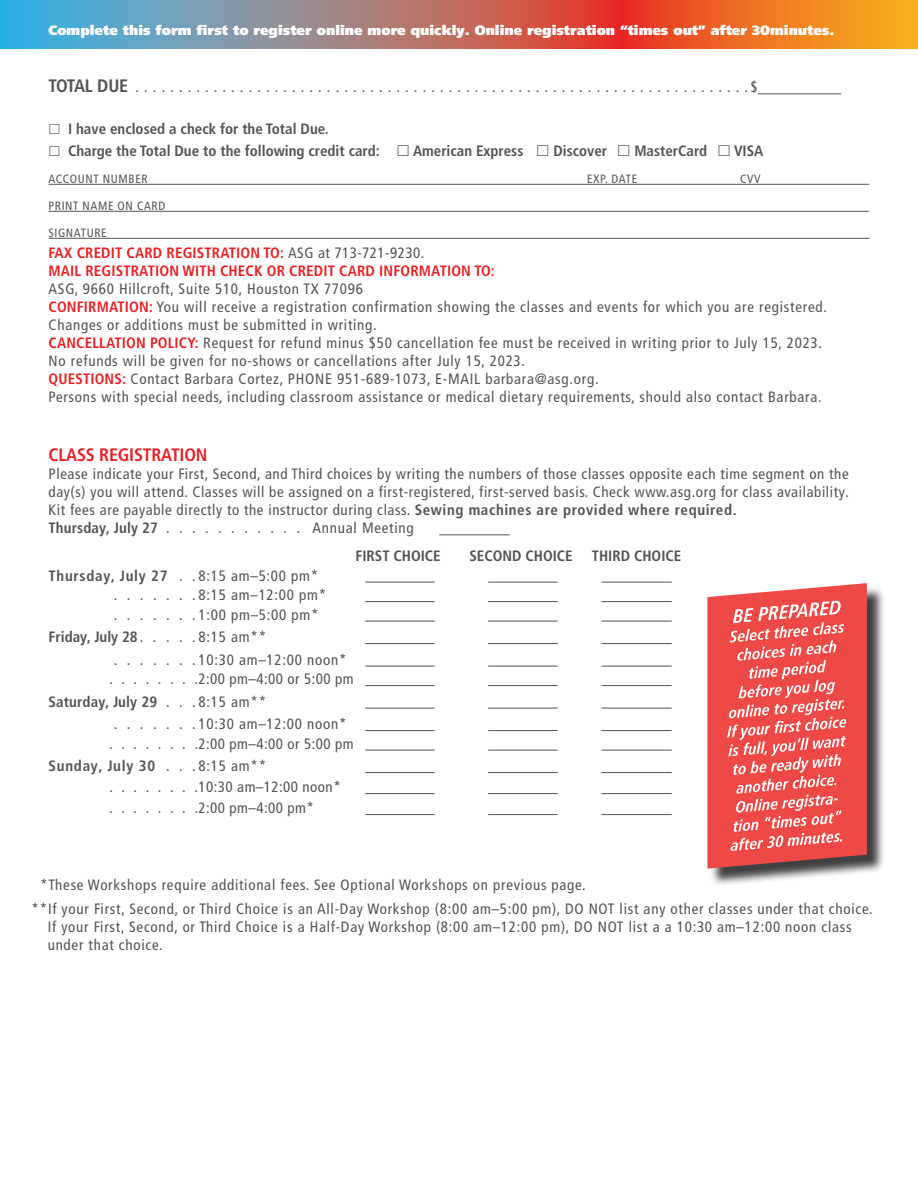
<style>
.page{position:relative;width:918px;height:1188px;background:#fff}
.page>*{position:absolute;margin:0;border:0;box-sizing:border-box;transform-origin:0 0}
.t1{font:700 condensed 18px "Frutiger LT Pro";letter-spacing:-.01em;color:#e82225}
.t2{font:condensed 15px/18px "Frutiger LT Pro";letter-spacing:.05em;color:#545454}
.t3{font:700 condensed 15px/21.8px "Frutiger LT Pro";color:#545454}
.t4{font:condensed 15px/22.5px "Frutiger LT Pro";letter-spacing:.03em;color:#545454}
.t5{font:700 condensed 15px/18px "Frutiger LT Pro";letter-spacing:.01em;color:#e82225}
.t6{font:700 condensed 15px "Frutiger LT Pro";letter-spacing:.05em;color:#545454}
.t7{font:900 13.5px "Frutiger LT Pro";color:#fff}
.t8{font:condensed 12px "Frutiger LT Pro";letter-spacing:.05em;color:#545454}
.s1{font-weight:400;color:#545454}
.s2{font-weight:700;color:#e82225}
.s3{font-weight:700}
.s4{font-weight:400}
</style>
<div class="page">
<svg style="left:0;top:0;width:918px;height:49px;background:#b27e69"></svg>
<hr style="left:758px;top:93px;width:83px;height:1px;background:#545454">
<hr style="left:49px;top:184px;width:820px;height:1px;background:#545454">
<hr style="left:49px;top:211px;width:820px;height:1px;background:#545454">
<hr style="left:49px;top:238px;width:821px;height:1px;background:#545454">
<hr style="left:439px;top:534px;width:71px;height:1px;background:#545454">
<hr style="left:365px;top:582px;width:70px;height:1px;background:#545454">
<hr style="left:488px;top:582px;width:70px;height:1px;background:#545454">
<hr style="left:601px;top:582px;width:71px;height:1px;background:#545454">
<hr style="left:365px;top:601px;width:70px;height:1px;background:#545454">
<hr style="left:488px;top:601px;width:70px;height:1px;background:#545454">
<hr style="left:601px;top:601px;width:71px;height:1px;background:#545454">
<hr style="left:365px;top:621px;width:70px;height:1px;background:#545454">
<hr style="left:488px;top:621px;width:70px;height:1px;background:#545454">
<hr style="left:601px;top:621px;width:71px;height:1px;background:#545454">
<hr style="left:365px;top:643px;width:70px;height:1px;background:#545454">
<hr style="left:488px;top:643px;width:70px;height:1px;background:#545454">
<hr style="left:601px;top:643px;width:71px;height:1px;background:#545454">
<hr style="left:365px;top:666px;width:70px;height:1px;background:#545454">
<hr style="left:488px;top:666px;width:70px;height:1px;background:#545454">
<hr style="left:601px;top:666px;width:71px;height:1px;background:#545454">
<hr style="left:365px;top:685px;width:70px;height:1px;background:#545454">
<hr style="left:488px;top:685px;width:70px;height:1px;background:#545454">
<hr style="left:601px;top:685px;width:71px;height:1px;background:#545454">
<hr style="left:365px;top:708px;width:70px;height:1px;background:#545454">
<hr style="left:488px;top:708px;width:70px;height:1px;background:#545454">
<hr style="left:601px;top:708px;width:71px;height:1px;background:#545454">
<hr style="left:365px;top:730px;width:70px;height:1px;background:#545454">
<hr style="left:488px;top:730px;width:70px;height:1px;background:#545454">
<hr style="left:601px;top:730px;width:71px;height:1px;background:#545454">
<hr style="left:365px;top:750px;width:70px;height:1px;background:#545454">
<hr style="left:488px;top:750px;width:70px;height:1px;background:#545454">
<hr style="left:601px;top:750px;width:71px;height:1px;background:#545454">
<hr style="left:365px;top:772px;width:70px;height:1px;background:#545454">
<hr style="left:488px;top:772px;width:70px;height:1px;background:#545454">
<hr style="left:601px;top:772px;width:71px;height:1px;background:#545454">
<hr style="left:365px;top:793px;width:70px;height:1px;background:#545454">
<hr style="left:488px;top:793px;width:70px;height:1px;background:#545454">
<hr style="left:601px;top:793px;width:71px;height:1px;background:#545454">
<hr style="left:365px;top:814px;width:70px;height:1px;background:#545454">
<hr style="left:488px;top:814px;width:70px;height:1px;background:#545454">
<hr style="left:601px;top:814px;width:71px;height:1px;background:#545454">
<div style="left:710px;top:586px;width:176px;height:301px;background:#000;opacity:.75"></div>
<svg style="left:707px;top:583px;width:160px;height:286px;background:#e45756"></svg>
<svg style="left:727px;top:600px;width:119px;height:251px;background:#f16c6a"></svg>
<p class="t7" style="left:49px;top:22px;width:787px">Complete this form first to register online more quickly. Online registration “times out” after 30minutes.</p>
<p class="t3" style="left:68px;top:118px;width:313px">I have enclosed a check for the Total Due.<br>Charge the Total Due to the following credit card:</p>
<p class="t2" style="left:751px;top:78px;width:9px">$</p>
<p class="t3" style="left:413px;top:140px;width:112px">American Express</p>
<p class="t3" style="left:553px;top:140px;width:55px">Discover</p>
<p class="t3" style="left:634px;top:140px;width:74px">MasterCard</p>
<p class="t3" style="left:734px;top:140px;width:31px">VISA</p>
<p class="t8" style="left:49px;top:172px;width:101px">ACCOUNT NUMBER</p>
<p class="t8" style="left:587px;top:172px;width:52px">EXP. DATE</p>
<p class="t8" style="left:740px;top:172px;width:22px">CVV</p>
<p class="t8" style="left:49px;top:199px;width:118px">PRINT NAME ON CARD</p>
<p class="t8" style="left:49px;top:226px;width:60px">SIGNATURE</p>
<p class="t5" style="left:49px;top:244px;width:448px">FAX CREDIT CARD REGISTRATION TO: <span class="s1">ASG at 713-721-9230.<br></span>MAIL REGISTRATION WITH CHECK OR CREDIT CARD INFORMATION TO:</p>
<p class="t2" style="left:49px;top:280px;width:780px">ASG, 9660 Hillcroft, Suite 510, Houston TX 77096<br><span class="s2">CONFIRMATION:</span> You will receive a registration confirmation showing the classes and events for which you are registered.<br>Changes or additions must be submitted in writing.<br><span class="s2">CANCELLATION POLICY:</span> Request for refund minus $50 cancellation fee must be received in writing prior to July 15, 2023.<br>No refunds will be given for no-shows or cancellations after July 15, 2023.<br><span class="s2">QUESTIONS:</span> Contact Barbara Cortez, PHONE 951-689-1073, E-MAIL barbara@asg.org.<br>Persons with special needs, including classroom assistance or medical dietary requirements, should also contact Barbara.</p>
<p class="t1" style="left:49px;top:444px;width:160px">CLASS REGISTRATION</p>
<p class="t2" style="left:49px;top:465px;width:802px">Please indicate your First, Second, and Third choices by writing the numbers of those classes opposite each time segment on the day(s) you will attend. Classes will be assigned on a first-registered, first-served basis. Check www.asg.org for class availability.<br>Kit fees are payable directly to the instructor during class. <span class="s3">Sewing machines are provided where required.<br>Thursday, July 27</span> ............</p>
<p class="t2" style="left:313px;top:519px;width:103px">Annual Meeting</p>
<p class="t3" style="left:355px;top:545px;width:87px">FIRST CHOICE</p>
<p class="t3" style="left:469px;top:545px;width:105px">SECOND CHOICE</p>
<p class="t3" style="left:592px;top:545px;width:91px">THIRD CHOICE</p>
<p class="t6" style="left:49px;top:566px;width:133px">Thursday, July 27 <span class="s4">.</span></p>
<p class="t2" style="left:199px;top:566px;width:129px;line-height:19.5px">8:15 am–5:00 pm*<br>8:15 am–12:00 pm*<br>1:00 pm–5:00 pm*</p>
<p class="t3" style="left:49px;top:626px;width:95px">Friday, July 28<span class="s4">.....</span></p>
<p class="t2" style="left:199px;top:626px;width:149px;line-height:22.5px">8:15 am**<br>10:30 am–12:00 noon*</p>
<p class="t4" style="left:49px;top:668px;width:307px;text-indent:61px">. . . . . . . .2:00 pm–4:00 or 5:00 pm<br><span class="s3">Saturday, July 29</span> . .</p>
<p class="t2" style="left:199px;top:690px;width:149px;line-height:22.5px">8:15 am**<br>10:30 am–12:00 noon*</p>
<p class="t4" style="left:49px;top:732px;width:307px;text-indent:61px">. . . . . . . .2:00 pm–4:00 or 5:00 pm<br><span class="s3">Sunday, July 30</span> . .</p>
<p class="t4" style="left:109px;top:755px;width:233px;line-height:21px;text-indent:89px">8:15 am**<br>. . . . . . . .10:30 am–12:00 noon* . . . . . . . .2:00 pm–4:00 pm*</p>
<p class="t2" style="left:32px;top:873px;width:843px;line-height:24px;text-indent:9px">*These Workshops require additional fees. See Optional Workshops on previous page.<br>**If your First, Second, or Third Choice is an All-Day Workshop (8:00 am–5:00 pm), DO NOT list any other classes under that choice.</p>
<p class="t2" style="left:48px;top:918px;width:806px">If your First, Second, or Third Choice is a Half-Day Workshop (8:00 am–12:00 pm), DO NOT list a a 10:30 am–12:00 noon class under that choice.</p>
</div>
